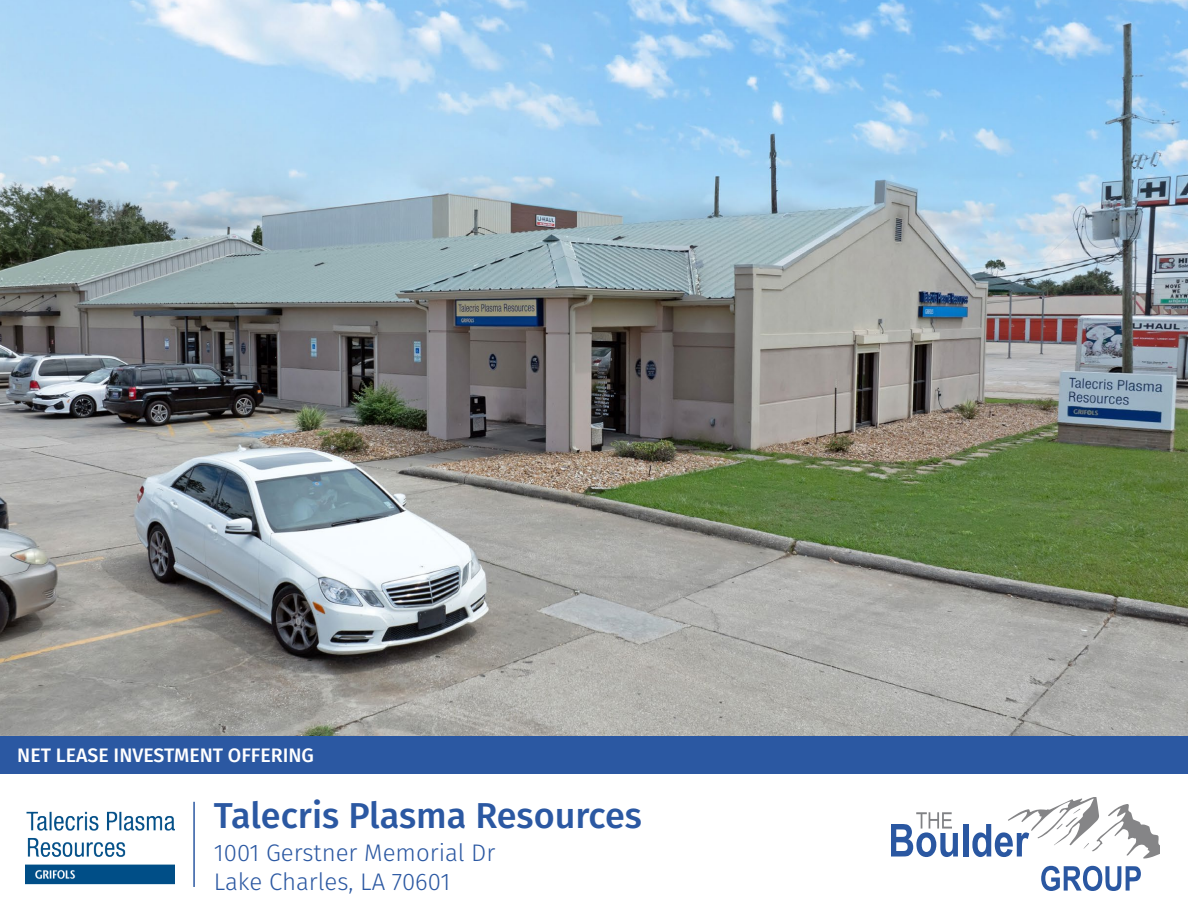
<style>
.page{position:relative;width:1188px;height:918px;background:#fff}
.page>*{position:absolute;margin:0;border:0;box-sizing:border-box;transform-origin:0 0}
.t1{font:500 36px "Fira Sans";letter-spacing:-.01em;color:#2b58a2}
.t2{font:300 24px/28.8px "Fira Sans";color:#2b58a2}
.t3{font:500 19.5px "Fira Sans";color:#fff}
</style>
<div class="page">
<img style="left:0;top:0;width:1188px;height:736px">
<svg style="left:891px;top:812px;width:67px;height:45px"></svg>
<div style="left:963px;top:824px;width:5px;height:33px;background:#2a57a1"></div>
<svg style="left:972px;top:797px;width:188px;height:62px"></svg>
<svg style="left:1041px;top:866px;width:100px;height:25px"></svg>
<div style="left:0;top:736px;width:1188px;height:37px;background:#2b58a2"></div>
<hr style="left:193px;top:802px;width:2px;height:85px;background:#2b58a2">
<img style="left:25px;top:811px;width:149px;height:74px">
<p class="t3" style="left:17px;top:739px;width:298px">NET LEASE INVESTMENT OFFERING</p>
<h1 class="t1" style="left:214px;top:787px;width:430px">Talecris Plasma Resources</h1>
<p class="t2" style="left:214px;top:838px;width:283px">1001 Gerstner Memorial Dr<br>Lake Charles, LA 70601</p>
</div>
